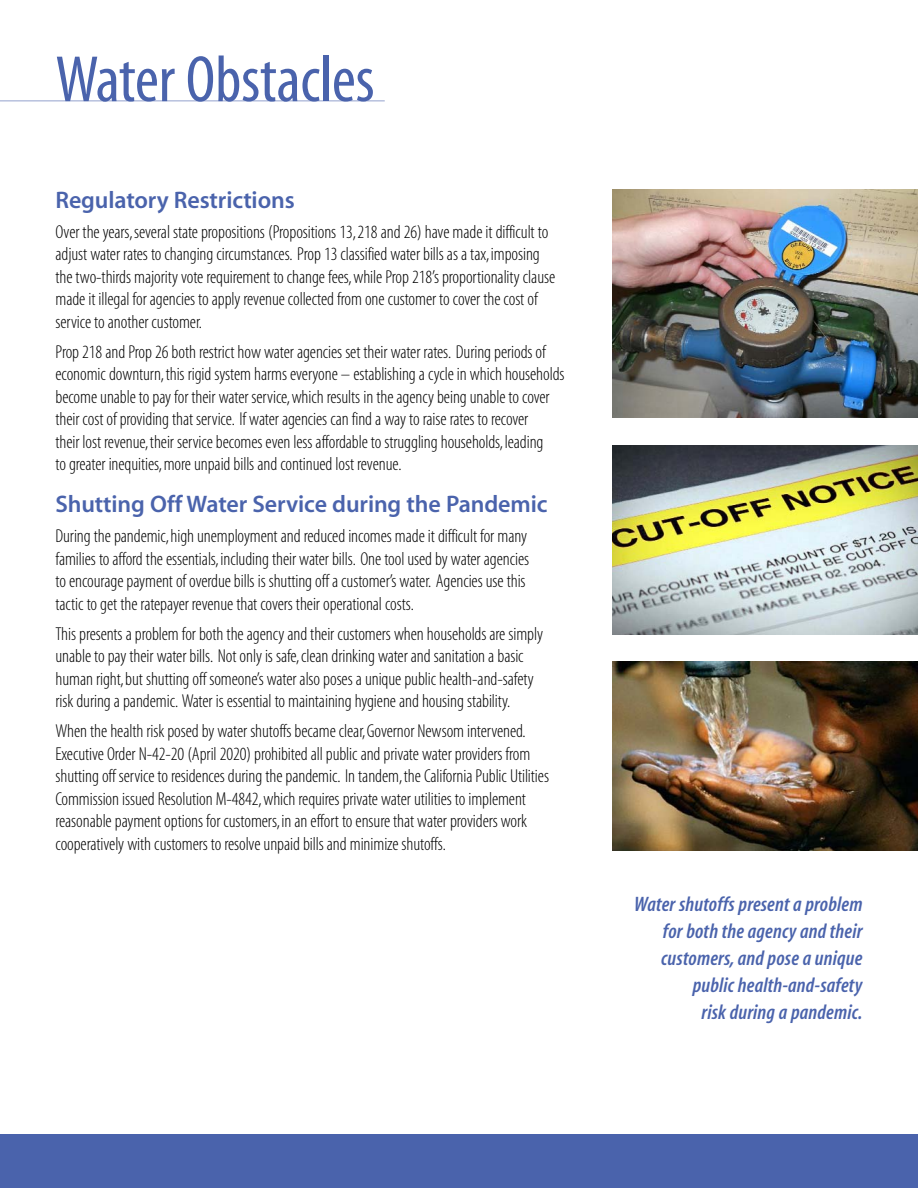
<style>
.page{position:relative;width:918px;height:1188px;background:#fff}
.page>*{position:absolute;margin:0;border:0;box-sizing:border-box;transform-origin:0 0}
.t1{font:66px "Myriad MM 400 300";letter-spacing:-.005em;color:#4a63ac}
.t2{font:24px "Myriad MM 565 600";letter-spacing:-.005em;color:#4a63ac}
.t3{font:21px/27px "Myriad MM It 565 300";letter-spacing:.01em;color:#4a63ac;text-align:right}
.t4{font:18.75px/22.5px "Myriad MM 215 300";letter-spacing:-.005em;color:#000}
</style>
<div class="page">
<div style="left:0;top:1134px;width:918px;height:54px;background:#4a63ac"></div>
<hr style="left:0;top:100px;width:385px;height:1px;background:#93a2cd">
<img style="left:612px;top:189px;width:306px;height:229px">
<img style="left:612px;top:446px;width:306px;height:188px">
<img style="left:612px;top:662px;width:306px;height:188px">
<h1 class="t1" style="left:56px;top:54px;width:321px">Water Obstacles</h1>
<p class="t2" style="left:55px;top:190px;width:241px">Regulatory Restrictions</p>
<p class="t4" style="left:55px;top:222px;width:501px">Over the years,several state propositions (Propositions 13,218 and 26) have made it difficult to adjust water rates to changing circumstances. Prop 13 classified water bills as a tax,imposing the two-thirds majority vote requirement to change fees,while Prop 218’s proportionality clause made it illegal for agencies to apply revenue collected from one customer to cover the cost of service to another customer.</p>
<p class="t4" style="left:55px;top:342px;width:511px">Prop 218 and Prop 26 both restrict how water agencies set their water rates. During periods of economic downturn,this rigid system harms everyone – establishing a cycle in which households become unable to pay for their water service,which results in the agency being unable to cover their cost of providing that service. If water agencies can find a way to raise rates to recover<br>their lost revenue,their service becomes even less affordable to struggling households,leading<br>to greater inequities,more unpaid bills and continued lost revenue.</p>
<p class="t2" style="left:55px;top:495px;width:493px">Shutting Off Water Service during the Pandemic</p>
<p class="t4" style="left:55px;top:527px;width:475px">During the pandemic,high unemployment and reduced incomes made it difficult for many families to afford the essentials,including their water bills. One tool used by water agencies to encourage payment of overdue bills is shutting off a customer’s water. Agencies use this tactic to get the ratepayer revenue that covers their operational costs.</p>
<p class="t4" style="left:55px;top:624px;width:489px">This presents a problem for both the agency and their customers when households are simply unable to pay their water bills. Not only is safe,clean drinking water and sanitation a basic human right,but shutting off someone’s water also poses a unique public health-and-safety risk during a pandemic. Water is essential to maintaining hygiene and housing stability.</p>
<p class="t4" style="left:55px;top:722px;width:495px">When the health risk posed by water shutoffs became clear,Governor Newsom intervened.<br>Executive Order N-42-20 (April 2020) prohibited all public and private water providers from shutting off service to residences during the pandemic. In tandem,the California Public Utilities Commission issued Resolution M-4842,which requires private water utilities to implement reasonable payment options for customers,in an effort to ensure that water providers work cooperatively with customers to resolve unpaid bills and minimize shutoffs.</p>
<p class="t3" style="left:634px;top:893px;width:230px">Water shutoffs present a problem for both the agency and their customers, and pose a unique public health-and-safety<br>risk during a pandemic.</p>
</div>
